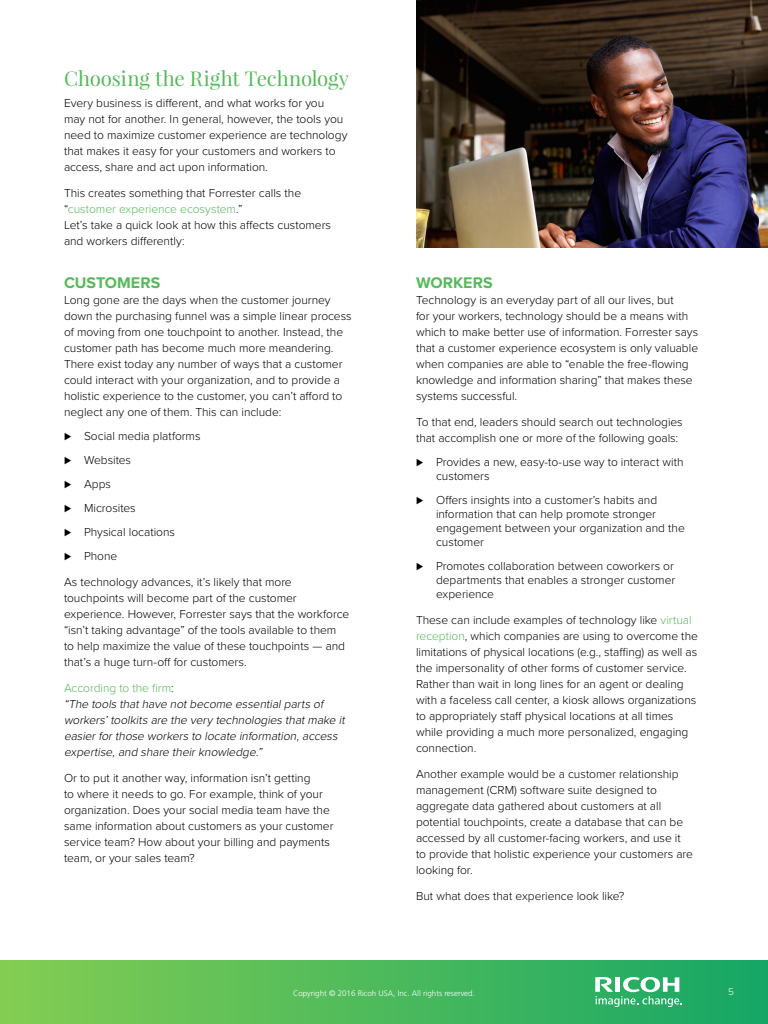
<style>
.page{position:relative;width:768px;height:1024px;background:#fff}
.page>*{position:absolute;margin:0;border:0;box-sizing:border-box;transform-origin:0 0}
.t1{font:20.4px "Playfair Display";letter-spacing:-.005em;color:#55ba5a}
.Cover_Header_1{font:700 16px "Proxima Nova";color:#55ba5a}
.t2{font:300 12px/16px "Proxima Nova";letter-spacing:-.005em;color:#000}
.t3{font:italic 300 12px/16px "Proxima Nova";color:#000}
.t4{font:300 10px "Proxima Nova";color:#fff}
.t5{font:300 8px "Frutiger LT Std";color:#fff}
.s1{color:#55ba5a}
.s2{font-style:normal;color:#55ba5a}
.s3{font-style:normal}
</style>
<div class="page">
<div style="left:0;top:960px;width:768px;height:64px;background:linear-gradient(to right,#84cd52,#15a666)"></div>
<svg style="left:595px;top:977px;width:87px;height:30px"></svg>
<img style="left:416px;top:0;width:352px;height:248px">
<h3 class="t1" style="left:64px;top:66px;width:287px">Choosing the Right Technology</h3>
<p class="t2" style="left:64px;top:95px;width:285px">Every business is different, and what works for you may not for another. In general, however, the tools you need to maximize customer experience are technology that makes it easy for your customers and workers to access, share and act upon information.</p>
<p class="t2" style="left:64px;top:185px;width:269px">This creates something that Forrester calls the “<span class="s1">customer experience ecosystem</span>.”<br>Let’s take a quick look at how this affects customers and workers differently:</p>
<p class="Cover_Header_1" style="left:64px;top:273px;width:98px">CUSTOMERS</p>
<p class="t2" style="left:64px;top:292px;width:289px">Long gone are the days when the customer journey down the purchasing funnel was a simple linear process of moving from one touchpoint to another. Instead, the customer path has become much more meandering.<br>There exist today any number of ways that a customer could interact with your organization, and to provide a holistic experience to the customer, you can’t afford to neglect any one of them. This can include:</p>
<p class="t2" style="left:64px;top:428px;width:138px">⊲ Social media platforms</p>
<p class="t2" style="left:64px;top:452px;width:69px">⊲ Websites</p>
<p class="t2" style="left:64px;top:476px;width:48px">⊲ Apps</p>
<p class="t2" style="left:64px;top:500px;width:73px">⊲ Microsites</p>
<p class="t2" style="left:64px;top:524px;width:113px">⊲ Physical locations</p>
<p class="t2" style="left:64px;top:548px;width:55px">⊲ Phone</p>
<p class="t2" style="left:64px;top:574px;width:287px">As technology advances, it’s likely that more touchpoints will become part of the customer experience. However, Forrester says that the workforce “isn’t taking advantage” of the tools available to them to help maximize the value of these touchpoints — and that’s a huge turn-off for customers.</p>
<p class="t3" style="left:64px;top:680px;width:285px"><span class="s2">According to the firm</span><span class="s3">:<br></span>“The tools thathave notbecome essentialparts of workers’toolkits are the very technologies thatmake it easierforthose workers to locate information,access expertise,and share theirknowledge.”</p>
<p class="t2" style="left:64px;top:770px;width:271px">Or to put it another way, information isn’t getting<br>to where it needs to go. For example, think of your organization. Does your social media team have the same information about customers as your customer service team? How about your billing and payments team, or your sales team?</p>
<p class="Cover_Header_1" style="left:416px;top:273px;width:78px">WORKERS</p>
<p class="t2" style="left:416px;top:292px;width:284px">Technology is an everyday part of all our lives, but<br>for your workers, technology should be a means with which to make better use of information. Forrester says that a customer experience ecosystem is only valuable when companies are able to “enable the free-flowing knowledge and information sharing” that makes these systems successful.</p>
<p class="t2" style="left:416px;top:414px;width:268px">To that end, leaders should search out technologies that accomplish one or more of the following goals:</p>
<p class="t2" style="left:436px;top:455px;width:249px;line-height:14px;text-indent:-20px">⊲ Provides a new, easy-to-use way to interact with customers</p>
<p class="t2" style="left:436px;top:493px;width:250px;line-height:14px;text-indent:-20px">⊲ Offers insights into a customer’s habits and information that can help promote stronger engagement between your organization and the customer</p>
<p class="t2" style="left:436px;top:559px;width:241px;line-height:14px;text-align:justify;text-indent:-20px">⊲ Promotes collaboration between coworkers or departments that enables a stronger customer experience</p>
<p class="t2" style="left:416px;top:612px;width:283px">These can include examples of technology like <span class="s1">virtual reception</span>, which companies are using to overcome the limitations of physical locations (e.g., staffing) as well as the impersonality of other forms of customer service.<br>Rather than wait in long lines for an agent or dealing with a faceless call center, a kiosk allows organizations to appropriately staff physical locations at all times while providing a much more personalized, engaging connection.</p>
<p class="t2" style="left:416px;top:766px;width:279px">Another example would be a customer relationship management (CRM) software suite designed to aggregate data gathered about customers at all potential touchpoints, create a database that can be accessed by all customer-facing workers, and use it to provide that holistic experience your customers are looking for.</p>
<p class="t2" style="left:416px;top:888px;width:210px">But what does that experience look like?</p>
<p class="t5" style="left:293px;top:989px;width:183px">Copyright © 2016 Ricoh USA, Inc. All rights reserved.</p>
<p class="t4" style="left:729px;top:986px;width:7px">5</p>
</div>
